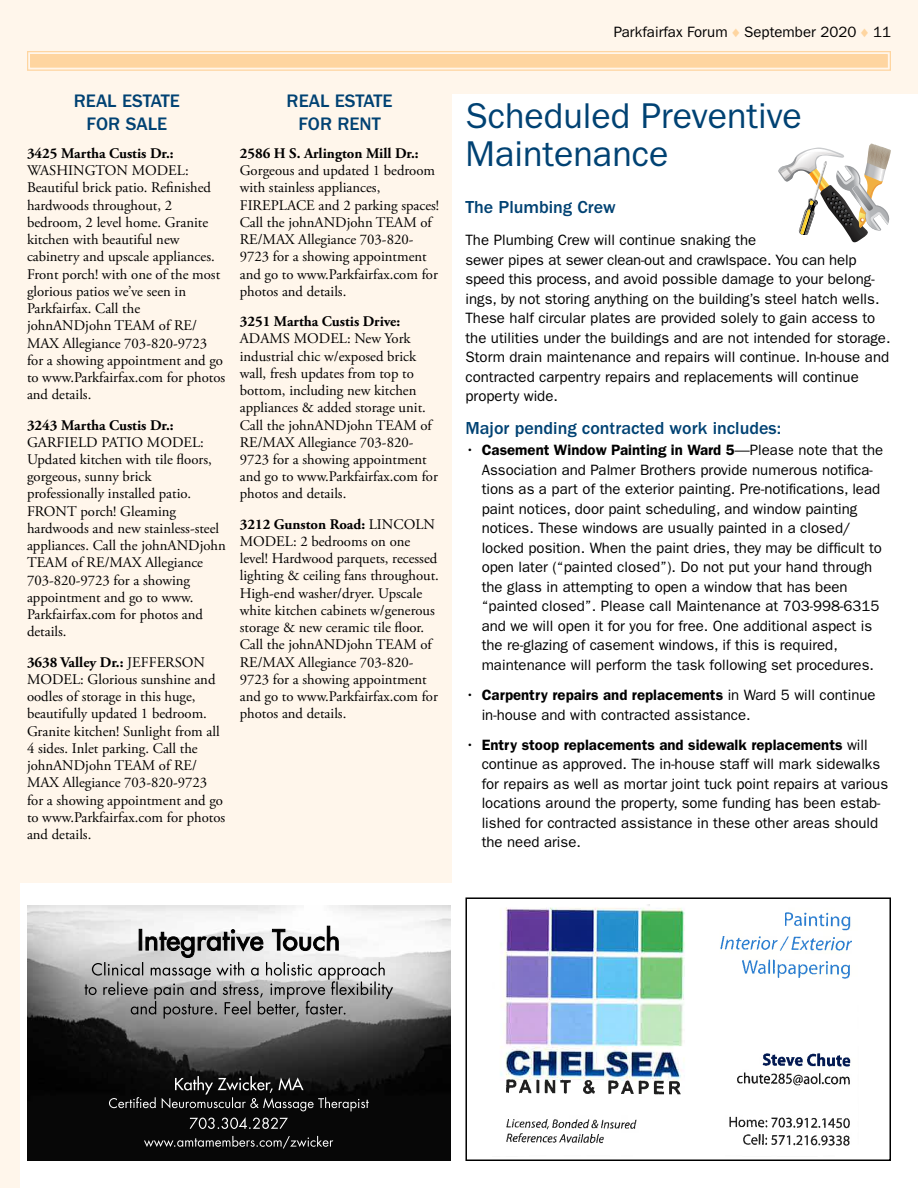
<style>
.page{position:relative;width:918px;height:1188px;background:#fff6eb}
.page>*{position:absolute;margin:0;border:0;box-sizing:border-box;transform-origin:0 0}
.t1{font:36px/37.5px "ITC Franklin Gothic Std";color:#004273}
.t2{font:500 18.75px/22.5px "ITC Franklin Gothic Std";color:#004273;text-align:center}
.t3{font:500 18px "ITC Franklin Gothic Std";color:#004273}
.t4{font:15px/19.5px "ITC Franklin Gothic Std";color:#000}
.t5{font:14.7px/17.2px "Adobe Garamond Pro";color:#000}
.t6{font:700 14.7px "Adobe Garamond Pro";color:#000}
.s1{font-weight:700}
.s2{color:#fed5a0}
.s3{font-weight:600}
</style>
<div class="page">
<svg style="left:27px;top:51px;width:864px;height:20px"></svg>
<div style="left:30px;top:54px;width:858px;height:14px;border:1px solid #fed5a0"></div>
<div style="left:33px;top:57px;width:852px;height:8px;border:1px solid #fed5a0"></div>
<div style="left:21px;top:883px;width:897px;height:305px;background:#fff"></div>
<div style="left:453px;top:94px;width:465px;height:1047px;background:#fff"></div>
<div style="left:465px;top:897px;width:426px;height:264px;border:2px solid #000"></div>
<img style="left:500px;top:904px;width:352px;height:175px">
<img style="left:719px;top:912px;width:132px;height:66px">
<img style="left:736px;top:1053px;width:115px;height:26px">
<img style="left:506px;top:1079px;width:344px;height:67px">
<img style="left:27px;top:906px;width:423px;height:255px">
<svg style="left:85px;top:926px;width:308px;height:93px"></svg>
<svg style="left:144px;top:1136px;width:189px;height:13px;background:#333"></svg>
<svg style="left:190px;top:1117px;width:98px;height:12px"></svg>
<svg style="left:109px;top:1076px;width:260px;height:35px;background:#262626"></svg>
<svg style="left:778px;top:143px;width:113px;height:100px"></svg>
<p class="t2" style="left:74px;top:90px;width:108px">REAL ESTATE<br>FOR SALE</p>
<p class="t6" style="left:27px;top:145px;width:148px">3425 Martha Custis Dr.:</p>
<p class="t5" style="left:27px;top:162px;width:200px">WASHINGTON MODEL:<br>Beautiful brick patio. Refinished hardwoods throughout, 2 bedroom, 2 level home. Granite kitchen with beautiful new cabinetry and upscale appliances.<br>Front porch! with one of the most glorious patios we’ve seen in<br>Parkfairfax. Call the johnANDjohn TEAM of RE/<br>MAX Allegiance 703-820-9723 for a showing appointment and go to www.Parkfairfax.com for photos and details.</p>
<p class="t6" style="left:27px;top:416px;width:148px">3243 Martha Custis Dr.:</p>
<p class="t5" style="left:27px;top:434px;width:200px">GARFIELD PATIO MODEL:<br>Updated kitchen with tile floors, gorgeous, sunny brick professionally installed patio.<br>FRONT porch! Gleaming hardwoods and new stainless-steel appliances. Call the johnANDjohn<br>TEAM of RE/MAX Allegiance<br>703-820-9723 for a showing appointment and go to www.<br>Parkfairfax.com for photos and details.</p>
<p class="t5" style="left:27px;top:654px;width:200px"><span class="s1">3638 Valley Dr.:</span> JEFFERSON<br>MODEL: Glorious sunshine and oodles of storage in this huge, beautifully updated 1 bedroom.<br>Granite kitchen! Sunlight from all<br>4 sides. Inlet parking. Call the johnANDjohn TEAM of RE/<br>MAX Allegiance 703-820-9723 for a showing appointment and go to www.Parkfairfax.com for photos and details.</p>
<p class="t2" style="left:287px;top:90px;width:108px">REAL ESTATE<br>FOR RENT</p>
<p class="t6" style="left:240px;top:145px;width:181px">2586 H S. Arlington Mill Dr.:</p>
<p class="t5" style="left:240px;top:162px;width:201px">Gorgeous and updated 1 bedroom with stainless appliances,<br>FIREPLACE and 2 parking spaces!<br>Call the johnANDjohn TEAM of<br>RE/MAX Allegiance 703-820-<br>9723 for a showing appointment and go to www.Parkfairfax.com for photos and details.</p>
<p class="t6" style="left:240px;top:313px;width:162px">3251 Martha Custis Drive:</p>
<p class="t5" style="left:240px;top:331px;width:200px">ADAMS MODEL: New York industrial chic w/exposed brick wall, fresh updates from top to bottom, including new kitchen appliances &amp; added storage unit.<br>Call the johnANDjohn TEAM of<br>RE/MAX Allegiance 703-820-<br>9723 for a showing appointment and go to www.Parkfairfax.com for photos and details.</p>
<p class="t5" style="left:240px;top:516px;width:201px"><span class="s1">3212 Gunston Road:</span> LINCOLN<br>MODEL: 2 bedrooms on one level! Hardwood parquets, recessed lighting &amp; ceiling fans throughout.<br>High-end washer/dryer. Upscale white kitchen cabinets w/generous storage &amp; new ceramic tile floor.<br>Call the johnANDjohn TEAM of<br>RE/MAX Allegiance 703-820-<br>9723 for a showing appointment and go to www.Parkfairfax.com for photos and details.</p>
<p class="t4" style="left:614px;top:23px;width:279px">Parkfairfax Forum <span class="s2">◆</span> September 2020 <span class="s2">◆</span> 11</p>
<h1 class="t1" style="left:465px;top:98px;width:338px">Scheduled Preventive<br>Maintenance</h1>
<p class="t3" style="left:465px;top:197px;width:152px">The Plumbing Crew</p>
<p class="t4" style="left:465px;top:230px;width:427px">The Plumbing Crew will continue snaking the<br>sewer pipes at sewer clean-out and crawlspace. You can help speed this process, and avoid possible damage to your belong&shy;ings, by not storing anything on the building’s steel hatch wells.<br>These half circular plates are provided solely to gain access to the utilities under the buildings and are not intended for storage.<br>Storm drain maintenance and repairs will continue. In-house and contracted carpentry repairs and replacements will continue property wide.</p>
<p class="t3" style="left:465px;top:418px;width:317px">Major pending contracted work includes:</p>
<p class="t4" style="left:482px;top:440px;width:403px;text-indent:-16px">• <span class="s3">Casement Window Painting in Ward 5</span>—Please note that the Association and Palmer Brothers provide numerous notifica&shy;tions as a part of the exterior painting. Pre-notifications, lead paint notices, door paint scheduling, and window painting notices. These windows are usually painted in a closed/ locked position. When the paint dries, they may be difficult to open later (“painted closed”). Do not put your hand through the glass in attempting to open a window that has been “painted closed”. Please call Maintenance at 703-998-6315 and we will open it for you for free. One additional aspect is the re-glazing of casement windows, if this is required, maintenance will perform the task following set procedures.</p>
<p class="t4" style="left:482px;top:685px;width:395px;text-indent:-16px">• <span class="s3">Carpentry repairs and replacements</span> in Ward 5 will continue in-house and with contracted assistance.</p>
<p class="t4" style="left:482px;top:735px;width:408px;text-indent:-16px">• <span class="s3">Entry stoop replacements and sidewalk replacements</span> will continue as approved. The in-house staff will mark sidewalks for repairs as well as mortar joint tuck point repairs at various locations around the property, some funding has been estab&shy;lished for contracted assistance in these other areas should the need arise.</p>
</div>
